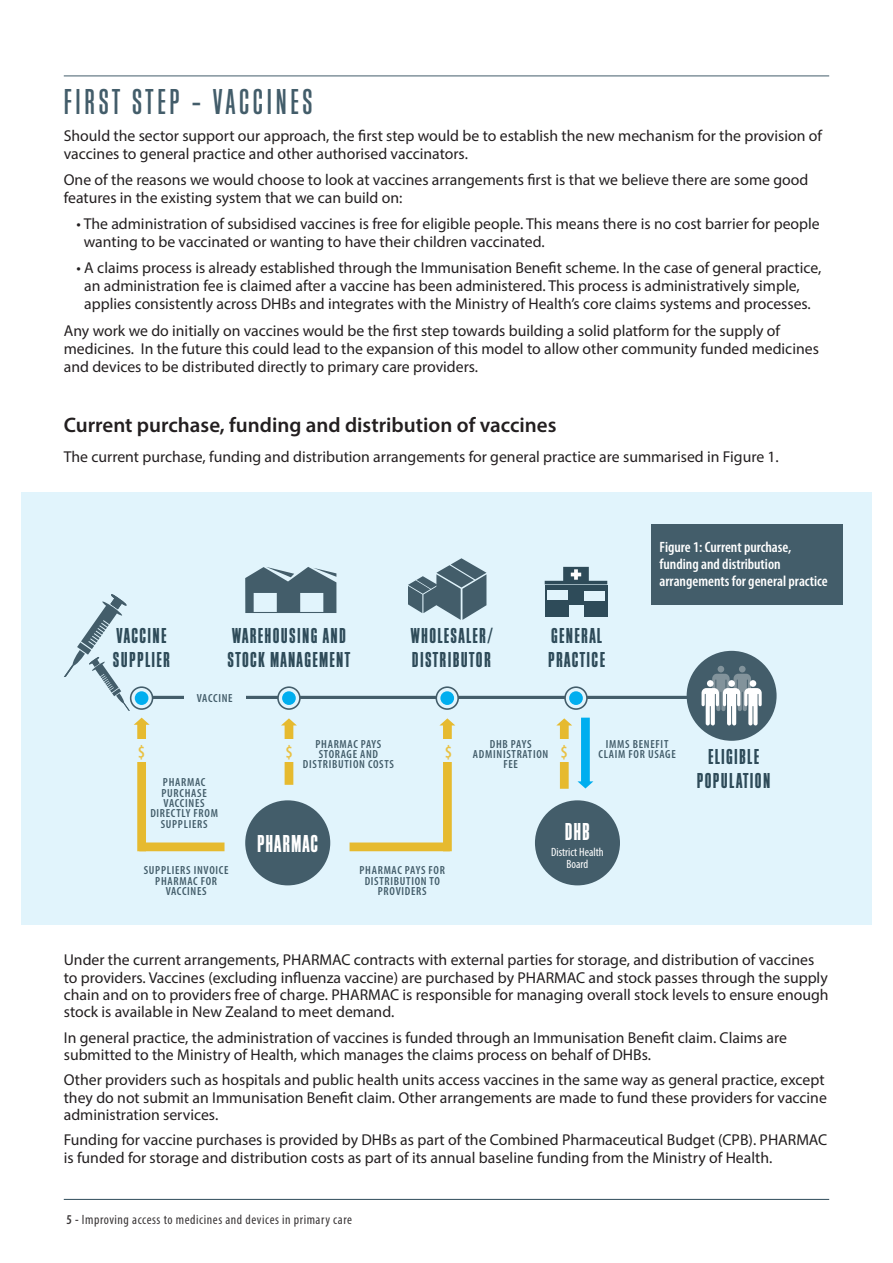
<style>
.page{position:relative;width:893px;height:1263px;background:#fff}
.page>*{position:absolute;margin:0;border:0;box-sizing:border-box;transform-origin:0 0}
.Subhead_1{font:37.5px "Block Gothic Medium Extra Cond";letter-spacing:.1em;color:#435d6a}
.Infographic_sub_lar{font:25.5px "Block Gothic Bold Extra Cond";letter-spacing:.04em;color:#fff}
.Content_-_Body_copy{font:22.5px/24px "Block Gothic Bold Extra Cond";letter-spacing:.06em;color:#2e4b59}
.t1{font:600 21px "Myriad Pro";color:#231f20}
.Infographic_sub_sub{font:600 condensed 18px "Myriad Pro";color:#e9c144}
.Content_-_Body_copy-2{font:15.75px/17.2px "Myriad Pro";color:#231f20}
.Content_-_Body_copy-3{font:600 condensed 15px/17.2px "Myriad Pro";color:#fff}
.t2{font:condensed 13.5px "Myriad Pro";letter-spacing:.04em;color:#231f20}
.Infographic_sub_sub-2{font:condensed 12px/12px "Myriad Pro";color:#fff;text-align:center}
.Infographic_sub_sub-3{font:600 condensed 11.7px/10.4px "Myriad Pro";letter-spacing:.06em;color:#435d6a;text-align:center}
.s1{font-weight:600}
</style>
<div class="page">
<hr style="left:64px;top:1199px;width:765px;height:1px;background:#2e4b59">
<div style="left:21px;top:492px;width:851px;height:433px;background:#e1f4fc"></div>
<div style="left:687px;top:651px;width:90px;height:90px;background:#435d6a;border-radius:50%"></div>
<div style="left:535px;top:800px;width:85px;height:85px;background:#435d6a;border-radius:50%"></div>
<svg style="left:64px;top:594px;width:66px;height:117px"></svg>
<svg style="left:408px;top:558px;width:78px;height:62px"></svg>
<svg style="left:701px;top:666px;width:61px;height:59px"></svg>
<div style="left:545px;top:585px;width:62px;height:30px;background:#2e4b59"></div>
<hr style="left:545px;top:616px;width:62px;height:1px;background:#2e4b59">
<svg style="left:545px;top:567px;width:62px;height:17px"></svg>
<div style="left:547px;top:590px;width:21px;height:10px;background:#e1f4fc"></div>
<div style="left:584px;top:591px;width:21px;height:9px;background:#e1f4fc"></div>
<div style="left:569px;top:606px;width:10px;height:11px;background:#e1f4fc"></div>
<div style="left:577px;top:606px;width:7px;height:11px;background:#e1f4fc"></div>
<hr style="left:142px;top:696px;width:551px;height:3px;background:#435d6a">
<svg style="left:131px;top:687px;width:22px;height:22px"></svg>
<div style="left:130px;top:686px;width:23px;height:24px;border:2px solid #435d6a;border-radius:50%"></div>
<div style="left:135px;top:691px;width:13px;height:14px;background:#00aeef;border-radius:50%"></div>
<svg style="left:278px;top:687px;width:22px;height:22px"></svg>
<div style="left:277px;top:686px;width:24px;height:24px;border:2px solid #435d6a;border-radius:50%"></div>
<div style="left:282px;top:691px;width:14px;height:14px;background:#00aeef;border-radius:50%"></div>
<svg style="left:245px;top:567px;width:91px;height:46px"></svg>
<svg style="left:436px;top:687px;width:22px;height:22px"></svg>
<div style="left:435px;top:686px;width:24px;height:24px;border:2px solid #435d6a;border-radius:50%"></div>
<div style="left:440px;top:691px;width:14px;height:14px;background:#00aeef;border-radius:50%"></div>
<svg style="left:565px;top:687px;width:22px;height:22px"></svg>
<div style="left:564px;top:686px;width:24px;height:24px;border:2px solid #435d6a;border-radius:50%"></div>
<div style="left:569px;top:691px;width:14px;height:14px;background:#00aeef;border-radius:50%"></div>
<div style="left:245px;top:800px;width:85px;height:85px;background:#435d6a;border-radius:50%"></div>
<div style="left:139px;top:842px;width:86px;height:9px;background:#e6ba2f"></div>
<svg style="left:134px;top:718px;width:16px;height:133px"></svg>
<div style="left:350px;top:842px;width:100px;height:9px;background:#e6ba2f"></div>
<svg style="left:439px;top:718px;width:16px;height:133px"></svg>
<svg style="left:281px;top:718px;width:16px;height:67px"></svg>
<svg style="left:556px;top:718px;width:37px;height:71px"></svg>
<div style="left:184px;top:683px;width:61px;height:26px;background:#e1f4fc"></div>
<div style="left:651px;top:524px;width:191px;height:80px;background:#435d6a"></div>
<div style="left:273px;top:740px;width:33px;height:22px;background:#e1f4fc"></div>
<div style="left:125px;top:740px;width:33px;height:22px;background:#e1f4fc"></div>
<div style="left:432px;top:740px;width:33px;height:22px;background:#e1f4fc"></div>
<div style="left:548px;top:740px;width:33px;height:22px;background:#e1f4fc"></div>
<hr style="left:64px;top:76px;width:765px;height:1px;background:#435d6a">
<p class="Subhead_1" style="left:64px;top:76px;width:250px">FIRST STEP – VACCINES</p>
<p class="Content_-_Body_copy-2" style="left:64px;top:126px;width:760px;line-height:18px">Should the sector support our approach, the first step would be to establish the new mechanism for the provision of vaccines to general practice and other authorised vaccinators.</p>
<p class="Content_-_Body_copy-2" style="left:64px;top:170px;width:746px;line-height:18px">One of the reasons we would choose to look at vaccines arrangements first is that we believe there are some good features in the existing system that we can build on:</p>
<p class="Content_-_Body_copy-2" style="left:84px;top:215px;width:738px;line-height:18px;text-indent:-7px">• The administration of subsidised vaccines is free for eligible people. This means there is no cost barrier for people wanting to be vaccinated or wanting to have their children vaccinated.</p>
<p class="Content_-_Body_copy-2" style="left:84px;top:259px;width:739px;line-height:18px;text-indent:-8px">• A claims process is already established through the Immunisation Benefit scheme. In the case of general practice, an administration fee is claimed after a vaccine has been administered. This process is administratively simple, applies consistently across DHBs and integrates with the Ministry of Health’s core claims systems and processes.</p>
<p class="Content_-_Body_copy-2" style="left:64px;top:321px;width:757px;line-height:18px">Any work we do initially on vaccines would be the first step towards building a solid platform for the supply of medicines. In the future this could lead to the expansion of this model to allow other community funded medicines and devices to be distributed directly to primary care providers.</p>
<p class="t1" style="left:64px;top:412px;width:494px">Current purchase, funding and distribution of vaccines</p>
<p class="Content_-_Body_copy-2" style="left:64px;top:448px;width:717px">The current purchase, funding and distribution arrangements for general practice are summarised in Figure 1.</p>
<p class="Content_-_Body_copy" style="left:113px;top:622px;width:59px">VACCINE<br>SUPPLIER</p>
<p class="Content_-_Body_copy" style="left:228px;top:622px;width:124px">WAREHOUSING AND<br>STOCK MANAGEMENT</p>
<p class="Content_-_Body_copy" style="left:411px;top:622px;width:82px">WHOLESALER/<br>DISTRIBUTOR</p>
<p class="Content_-_Body_copy" style="left:548px;top:622px;width:58px">GENERAL<br>PRACTICE</p>
<p class="Infographic_sub_sub-3" style="left:197px;top:693px;width:37px">VACCINE</p>
<p class="Content_-_Body_copy-3" style="left:660px;top:538px;width:170px">Figure 1: Current purchase, funding and distribution arrangements for general practice</p>
<p class="Infographic_sub_sub" style="left:285px;top:742px;width:9px">$</p>
<p class="Infographic_sub_sub-3" style="left:303px;top:739px;width:92px">PHARMAC PAYS<br>STORAGE AND<br>DISTRIBUTION COSTS</p>
<p class="Infographic_sub_sub-3" style="left:473px;top:739px;width:77px">DHB PAYS<br>ADMINISTRATION<br>FEE</p>
<p class="Infographic_sub_sub" style="left:138px;top:742px;width:9px">$</p>
<p class="Infographic_sub_sub" style="left:445px;top:742px;width:9px">$</p>
<p class="Infographic_sub_sub" style="left:561px;top:742px;width:9px">$</p>
<p class="Infographic_sub_sub-3" style="left:599px;top:739px;width:79px">IMMS BENEFIT<br>CLAIM FOR USAGE</p>
<p class="Infographic_sub_sub-3" style="left:150px;top:777px;width:69px">PHARMAC<br>PURCHASE<br>VACCINES<br>DIRECTLY FROM<br>SUPPLIERS</p>
<p class="Infographic_sub_lar" style="left:257px;top:826px;width:63px">PHARMAC</p>
<p class="Infographic_sub_sub-3" style="left:144px;top:865px;width:86px">SUPPLIERS INVOICE<br>PHARMAC FOR<br>VACCINES</p>
<p class="Infographic_sub_sub-3" style="left:359px;top:865px;width:87px">PHARMAC PAYS FOR<br>DISTRIBUTION TO<br>PROVIDERS</p>
<p class="Infographic_sub_lar" style="left:565px;top:814px;width:27px">DHB</p>
<p class="Infographic_sub_sub-2" style="left:551px;top:846px;width:54px">District Health<br>Board</p>
<p class="Content_-_Body_copy" style="left:697px;top:744px;width:75px;text-align:center">ELIGIBLE<br>POPULATION</p>
<p class="Content_-_Body_copy-2" style="left:64px;top:951px;width:766px">Under the current arrangements, PHARMAC contracts with external parties for storage, and distribution of vaccines to providers. Vaccines (excluding influenza vaccine) are purchased by PHARMAC and stock passes through the supply chain and on to providers free of charge. PHARMAC is responsible for managing overall stock levels to ensure enough stock is available in New Zealand to meet demand.</p>
<p class="Content_-_Body_copy-2" style="left:64px;top:1028px;width:725px">In general practice, the administration of vaccines is funded through an Immunisation Benefit claim. Claims are submitted to the Ministry of Health, which manages the claims process on behalf of DHBs.</p>
<p class="Content_-_Body_copy-2" style="left:64px;top:1071px;width:765px">Other providers such as hospitals and public health units access vaccines in the same way as general practice, except they do not submit an Immunisation Benefit claim. Other arrangements are made to fund these providers for vaccine administration services.</p>
<p class="Content_-_Body_copy-2" style="left:64px;top:1131px;width:765px">Funding for vaccine purchases is provided by DHBs as part of the Combined Pharmaceutical Budget (CPB). PHARMAC is funded for storage and distribution costs as part of its annual baseline funding from the Ministry of Health.</p>
<p class="t2" style="left:66px;top:1211px;width:287px"><span class="s1">5 -</span> Improving access to medicines and devices in primary care</p>
</div>
